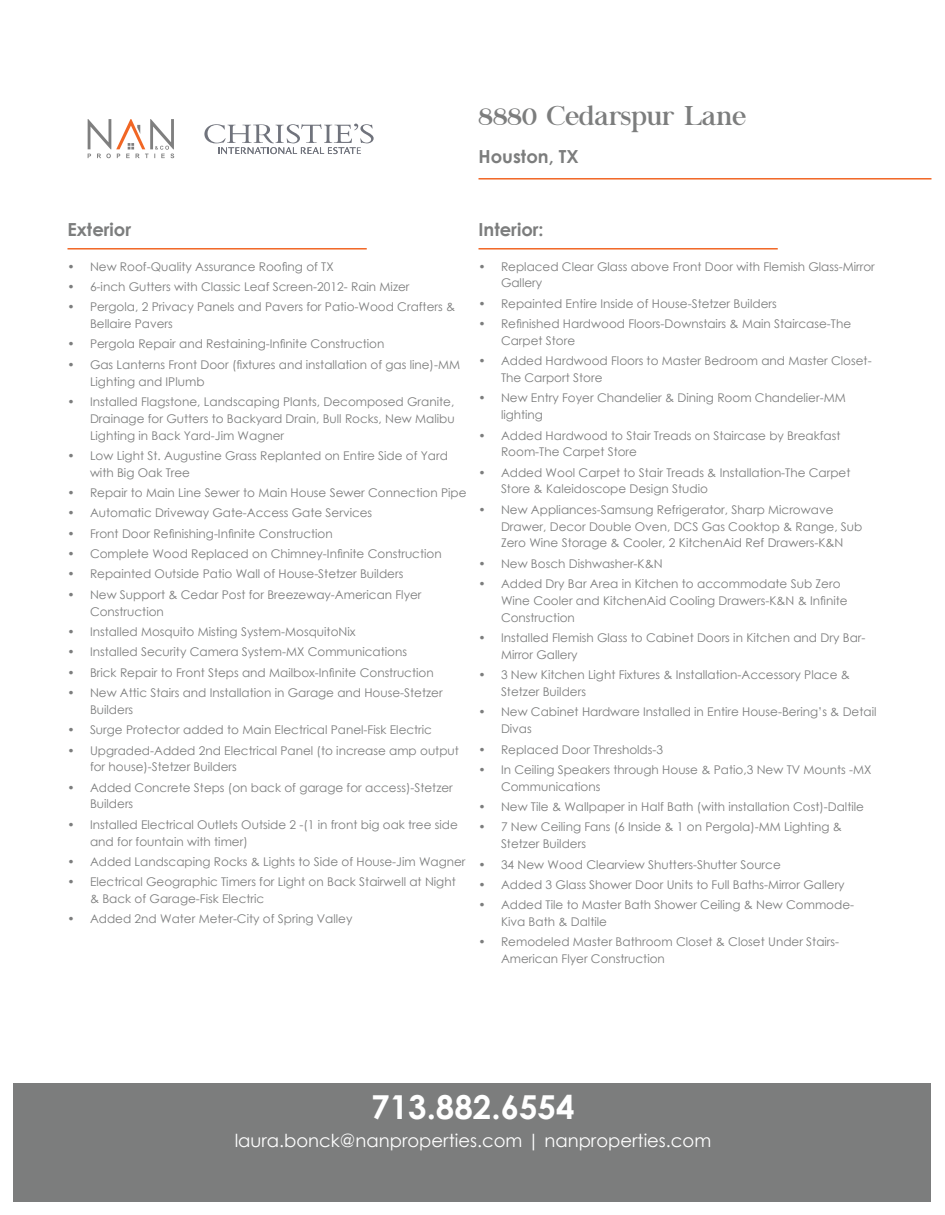
<style>
.page{position:relative;width:945px;height:1215px;background:#fff}
.page>*{position:absolute;margin:0;border:0;box-sizing:border-box;transform-origin:0 0}
.t1{font:700 33px "Century Gothic";color:#fff}
.Chapaza_18{font:27px "Chapaza";color:#7c7d7d}
.CG_Reg_12{font:18px "Century Gothic";color:#fff}
.CG_B_12_base_8{font:700 18px "Century Gothic";color:#7c7d7d}
.t2{font:12px/16.8px "Century Gothic";color:#7c7d7d}
</style>
<div class="page">
<div style="left:14px;top:1083px;width:918px;height:119px;background:#7c7d7d"></div>
<svg style="left:204px;top:124px;width:170px;height:30px"></svg>
<svg style="left:88px;top:119px;width:86px;height:39px"></svg>
<hr style="left:68px;top:248px;width:299px;height:2px;background:#f16624">
<hr style="left:478px;top:248px;width:300px;height:2px;background:#f16624">
<hr style="left:478px;top:178px;width:454px;height:2px;background:#f16624">
<p class="Chapaza_18" style="left:478px;top:100px;width:269px">8880 Cedarspur Lane</p>
<p class="CG_B_12_base_8" style="left:478px;top:142px;width:102px">Houston, TX</p>
<p class="CG_B_12_base_8" style="left:68px;top:215px;width:65px">Exterior</p>
<p class="CG_B_12_base_8" style="left:478px;top:215px;width:67px">Interior:</p>
<p class="t2" style="left:68px;top:258px;width:268px">• New Roof-Quality Assurance Roofing of TX</p>
<p class="t2" style="left:68px;top:278px;width:344px">• 6-inch Gutters with Classic Leaf Screen-2012- Rain Mizer</p>
<p class="t2" style="left:90px;top:298px;width:367px;text-indent:-22px">• Pergola, 2 Privacy Panels and Pavers for Patio-Wood Crafters &amp;<br>Bellaire Pavers</p>
<p class="t2" style="left:68px;top:335px;width:319px">• Pergola Repair and Restaining-Infinite Construction</p>
<p class="t2" style="left:90px;top:356px;width:372px;text-indent:-22px">• Gas Lanterns Front Door (fixtures and installation of gas line)-MM<br>Lighting and IPlumb</p>
<p class="t2" style="left:90px;top:393px;width:366px;text-align:justify;text-indent:-22px">• Installed Flagstone, Landscaping Plants, Decomposed Granite, Drainage for Gutters to Backyard Drain, Bull Rocks, New Malibu Lighting in Back Yard-Jim Wagner</p>
<p class="t2" style="left:90px;top:447px;width:360px;text-indent:-22px">• Low Light St. Augustine Grass Replanted on Entire Side of Yard with Big Oak Tree</p>
<p class="t2" style="left:68px;top:484px;width:401px">• Repair to Main Line Sewer to Main House Sewer Connection Pipe</p>
<p class="t2" style="left:68px;top:504px;width:306px">• Automatic Driveway Gate-Access Gate Services</p>
<p class="t2" style="left:68px;top:525px;width:267px">• Front Door Refinishing-Infinite Construction</p>
<p class="t2" style="left:68px;top:545px;width:376px">• Complete Wood Replaced on Chimney-Infinite Construction</p>
<p class="t2" style="left:68px;top:566px;width:337px">• Repainted Outside Patio Wall of House-Stetzer Builders</p>
<p class="t2" style="left:90px;top:586px;width:333px;text-indent:-22px">• New Support &amp; Cedar Post for Breezeway-American Flyer<br>Construction</p>
<p class="t2" style="left:68px;top:623px;width:290px">• Installed Mosquito Misting System-MosquitoNix</p>
<p class="t2" style="left:68px;top:643px;width:341px">• Installed Security Camera System-MX Communications</p>
<p class="t2" style="left:68px;top:664px;width:368px">• Brick Repair to Front Steps and Mailbox-Infinite Construction</p>
<p class="t2" style="left:90px;top:684px;width:354px;text-indent:-22px">• New Attic Stairs and Installation in Garage and House-Stetzer<br>Builders</p>
<p class="t2" style="left:68px;top:721px;width:366px">• Surge Protector added to Main Electrical Panel-Fisk Electric</p>
<p class="t2" style="left:90px;top:742px;width:370px;text-indent:-22px">• Upgraded-Added 2nd Electrical Panel (to increase amp output for house)-Stetzer Builders</p>
<p class="t2" style="left:90px;top:779px;width:364px;text-indent:-22px">• Added Concrete Steps (on back of garage for access)-Stetzer<br>Builders</p>
<p class="t2" style="left:90px;top:816px;width:369px;text-indent:-22px">• Installed Electrical Outlets Outside 2 -(1 in front big oak tree side and for fountain with timer)</p>
<p class="t2" style="left:68px;top:853px;width:400px">• Added Landscaping Rocks &amp; Lights to Side of House-Jim Wagner</p>
<p class="t2" style="left:90px;top:873px;width:367px;text-indent:-22px">• Electrical Geographic Timers for Light on Back Stairwell at Night &amp; Back of Garage-Fisk Electric</p>
<p class="t2" style="left:68px;top:911px;width:286px">• Added 2nd Water Meter-City of Spring Valley</p>
<p class="t2" style="left:501px;top:258px;width:375px;text-indent:-22px">• Replaced Clear Glass above Front Door with Flemish Glass-Mirror<br>Gallery</p>
<p class="t2" style="left:478px;top:295px;width:300px">• Repainted Entire Inside of House-Stetzer Builders</p>
<p class="t2" style="left:501px;top:315px;width:352px;text-indent:-22px">• Refinished Hardwood Floors-Downstairs &amp; Main Staircase-The<br>Carpet Store</p>
<p class="t2" style="left:501px;top:352px;width:372px;text-indent:-22px">• Added Hardwood Floors to Master Bedroom and Master Closet-<br>The Carport Store</p>
<p class="t2" style="left:501px;top:389px;width:346px;text-indent:-22px">• New Entry Foyer Chandelier &amp; Dining Room Chandelier-MM lighting</p>
<p class="t2" style="left:501px;top:427px;width:341px;text-indent:-22px">• Added Hardwood to Stair Treads on Staircase by Breakfast<br>Room-The Carpet Store</p>
<p class="t2" style="left:501px;top:464px;width:351px;text-indent:-22px">• Added Wool Carpet to Stair Treads &amp; Installation-The Carpet<br>Store &amp; Kaleidoscope Design Studio</p>
<p class="t2" style="left:501px;top:501px;width:363px;text-indent:-22px">• New Appliances-Samsung Refrigerator, Sharp Microwave<br>Drawer, Decor Double Oven, DCS Gas Cooktop &amp; Range, Sub<br>Zero Wine Storage &amp; Cooler, 2 KitchenAid Ref Drawers-K&amp;N</p>
<p class="t2" style="left:478px;top:555px;width:186px">• New Bosch Dishwasher-K&amp;N</p>
<p class="t2" style="left:501px;top:575px;width:348px;text-indent:-22px">• Added Dry Bar Area in Kitchen to accommodate Sub Zero<br>Wine Cooler and KitchenAid Cooling Drawers-K&amp;N &amp; Infinite<br>Construction</p>
<p class="t2" style="left:501px;top:629px;width:366px;text-indent:-22px">• Installed Flemish Glass to Cabinet Doors in Kitchen and Dry Bar-<br>Mirror Gallery</p>
<p class="t2" style="left:501px;top:666px;width:350px;text-indent:-22px">• 3 New Kitchen Light Fixtures &amp; Installation-Accessory Place &amp;<br>Stetzer Builders</p>
<p class="t2" style="left:501px;top:703px;width:377px;text-indent:-22px">• New Cabinet Hardware Installed in Entire House-Bering’s &amp; Detail<br>Divas</p>
<p class="t2" style="left:478px;top:741px;width:186px">• Replaced Door Thresholds-3</p>
<p class="t2" style="left:501px;top:761px;width:372px;text-indent:-22px">• In Ceiling Speakers through House &amp; Patio,3 New TV Mounts -MX<br>Communications</p>
<p class="t2" style="left:478px;top:798px;width:387px">• New Tile &amp; Wallpaper in Half Bath (with installation Cost)-Daltile</p>
<p class="t2" style="left:501px;top:818px;width:342px;text-indent:-22px">• 7 New Ceiling Fans (6 Inside &amp; 1 on Pergola)-MM Lighting &amp;<br>Stetzer Builders</p>
<p class="t2" style="left:478px;top:856px;width:304px">• 34 New Wood Clearview Shutters-Shutter Source</p>
<p class="t2" style="left:478px;top:876px;width:368px">• Added 3 Glass Shower Door Units to Full Baths-Mirror Gallery</p>
<p class="t2" style="left:501px;top:896px;width:355px;text-indent:-22px">• Added Tile to Master Bath Shower Ceiling &amp; New Commode-<br>Kiva Bath &amp; Daltile</p>
<p class="t2" style="left:501px;top:934px;width:340px;text-indent:-22px">• Remodeled Master Bathroom Closet &amp; Closet Under Stairs-<br>American Flyer Construction</p>
<p class="t1" style="left:371px;top:1082px;width:205px">713.882.6554</p>
<p class="CG_Reg_12" style="left:235px;top:1128px;width:478px">laura.bonck@nanproperties.com | nanproperties.com</p>
</div>
